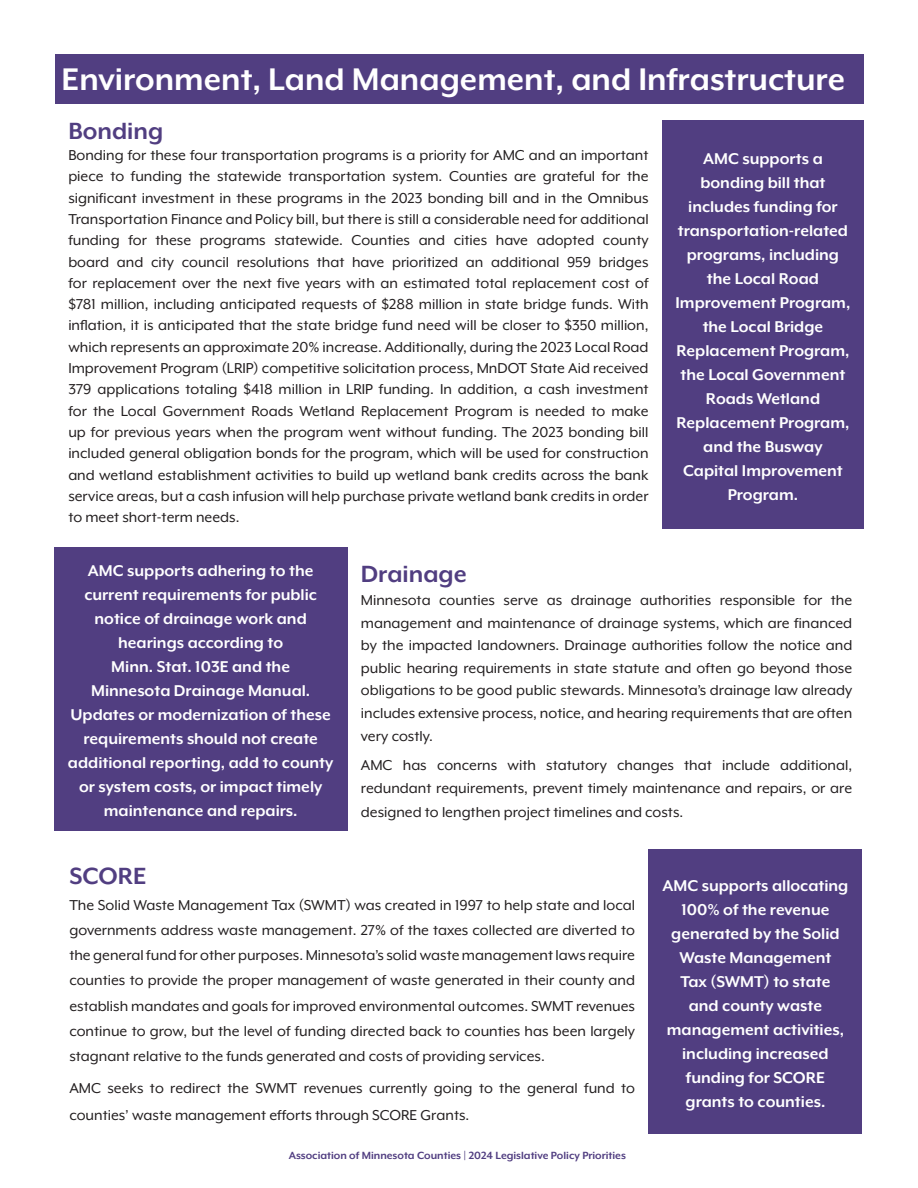
<style>
.page{position:relative;width:918px;height:1188px;background:#fff}
.page>*{position:absolute;margin:0;border:0;box-sizing:border-box;transform-origin:0 0}
.t1{font:700 36px "Mr Eaves XL Mod OT";color:#fff}
.t2{font:700 27px "Mr Eaves XL Mod OT";color:#513e81}
.t3{font:700 18px/24px "Mr Eaves XL Mod OT";color:#fff;text-align:center}
.t4{font:16.5px/21.3px "Mr Eaves XL Mod OT";color:#231f20;text-align:justify}
.t5{font:700 12px "Mr Eaves XL Mod OT";color:#513e81}
</style>
<div class="page">
<div style="left:55px;top:54px;width:808px;height:50px;background:#513e81"></div>
<div style="left:662px;top:120px;width:202px;height:409px;background:#513e81"></div>
<div style="left:54px;top:547px;width:293px;height:284px;background:#513e81"></div>
<div style="left:649px;top:849px;width:213px;height:285px;background:#513e81"></div>
<h1 class="t1" style="left:62px;top:61px;width:785px">Environment, Land Management, and Infrastructure</h1>
<h2 class="t2" style="left:68px;top:117px;width:96px">Bonding</h2>
<p class="t4" style="left:68px;top:144px;width:582px">Bonding for these four transportation programs is a priority for AMC and an important piece to funding the statewide transportation system. Counties are grateful for the significant investment in these programs in the 2023 bonding bill and in the Omnibus Transportation Finance and Policy bill, but there is still a considerable need for additional funding for these programs statewide. Counties and cities have adopted county board and city council resolutions that have prioritized an additional 959 bridges for replacement over the next five years with an estimated total replacement cost of $781 million, including anticipated requests of $288 million in state bridge funds. With inflation, it is anticipated that the state bridge fund need will be closer to $350 million, which represents an approximate 20% increase. Additionally, during the 2023 Local Road Improvement Program (LRIP) competitive solicitation process, MnDOT State Aid received 379 applications totaling $418 million in LRIP funding. In addition, a cash investment for the Local Government Roads Wetland Replacement Program is needed to make up for previous years when the program went without funding. The 2023 bonding bill included general obligation bonds for the program, which will be used for construction and wetland establishment activities to build up wetland bank credits across the bank service areas, but a cash infusion will help purchase private wetland bank credits in order to meet short-term needs.</p>
<p class="t3" style="left:676px;top:146px;width:176px">AMC supports a bonding bill that includes funding for transportation-related programs, including the Local Road<br>Improvement Program, the Local Bridge<br>Replacement Program, the Local Government<br>Roads Wetland<br>Replacement Program, and the Busway<br>Capital Improvement<br>Program.</p>
<p class="t3" style="left:68px;top:559px;width:267px">AMC supports adhering to the current requirements for public notice of drainage work and hearings according to<br>Minn. Stat. 103E and the<br>Minnesota Drainage Manual.<br>Updates or modernization of these requirements should not create additional reporting, add to county or system costs, or impact timely maintenance and repairs.</p>
<h2 class="t2" style="left:361px;top:561px;width:107px">Drainage</h2>
<p class="t4" style="left:361px;top:589px;width:493px;line-height:22.6px">Minnesota counties serve as drainage authorities responsible for the management and maintenance of drainage systems, which are financed by the impacted landowners. Drainage authorities follow the notice and public hearing requirements in state statute and often go beyond those obligations to be good public stewards. Minnesota’s drainage law already includes extensive process, notice, and hearing requirements that are often very costly.</p>
<p class="t4" style="left:361px;top:754px;width:493px;line-height:22.6px">AMC has concerns with statutory changes that include additional, redundant requirements, prevent timely maintenance and repairs, or are</p>
<p class="t4" style="left:361px;top:802px;width:324px">designed to lengthen project timelines and costs.</p>
<h2 class="t2" style="left:69px;top:863px;width:79px">SCORE</h2>
<p class="t4" style="left:69px;top:892px;width:567px;line-height:25.2px">The Solid Waste Management Tax (SWMT) was created in 1997 to help state and local governments address waste management. 27% of the taxes collected are diverted to the general fund for other purposes. Minnesota’s solid waste management laws require counties to provide the proper management of waste generated in their county and establish mandates and goals for improved environmental outcomes. SWMT revenues continue to grow, but the level of funding directed back to counties has been largely stagnant relative to the funds generated and costs of providing services.</p>
<p class="t4" style="left:69px;top:1074px;width:567px;line-height:27.3px">AMC seeks to redirect the SWMT revenues currently going to the general fund to counties’ waste management efforts through SCORE Grants.</p>
<p class="t5" style="left:289px;top:1149px;width:339px">Association of Minnesota Counties | 2024 Legislative Policy Priorities</p>
<p class="t3" style="left:662px;top:873px;width:187px">AMC supports allocating<br>100% of the revenue generated by the Solid<br>Waste Management<br>Tax (SWMT) to state<br>and county waste management activities, including increased funding for SCORE grants to counties.</p>
</div>
